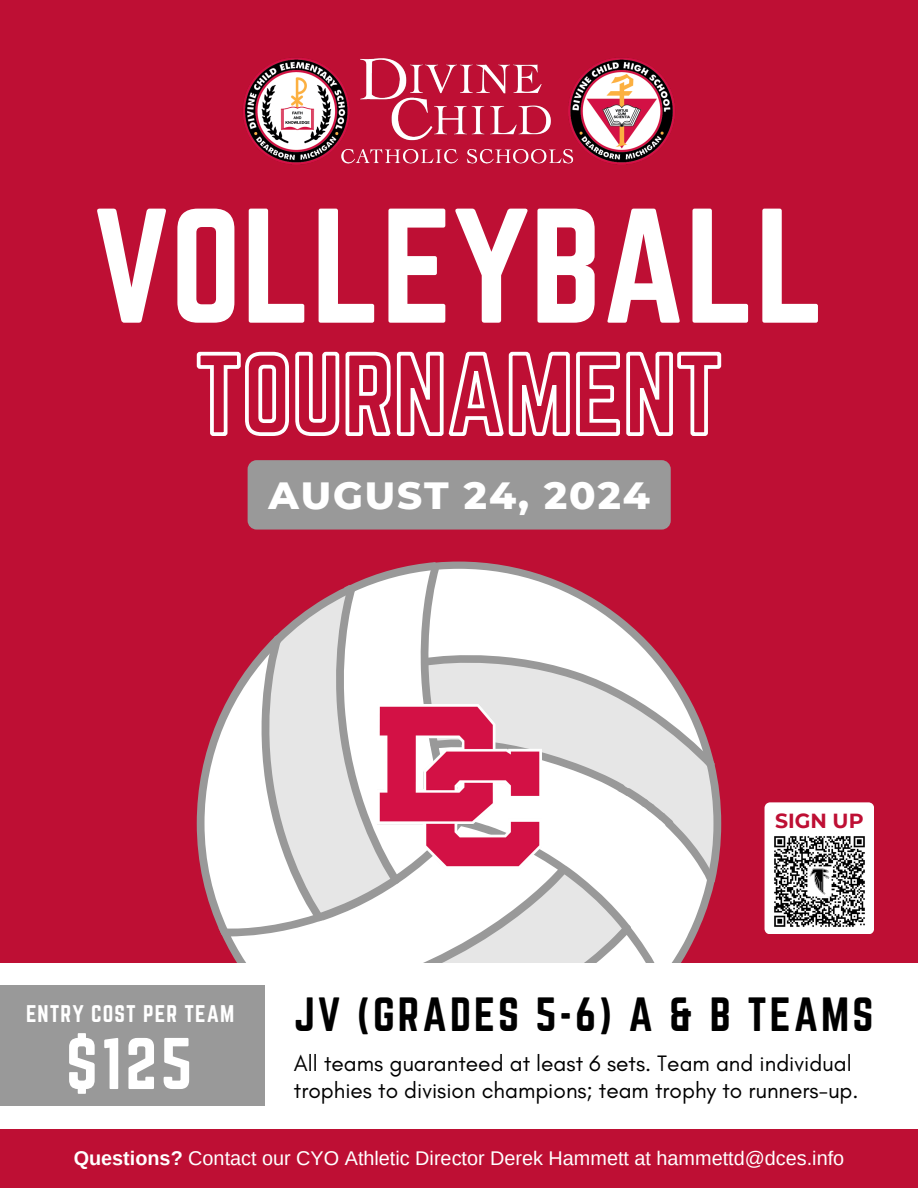
<style>
.page{position:relative;width:918px;height:1188px;background:#be0f34}
.page>*{position:absolute;margin:0;border:0;box-sizing:border-box;transform-origin:0 0}
.t1{font:142.65px "Norwester";color:#fff}
.t2{font:63.9px "Norwester";color:#fff}
.t3{font:42px "Norwester";letter-spacing:.07em;color:#000}
.t4{font:800 38.7px "Montserrat";letter-spacing:.05em;color:#fff}
.t5{font:22.65px/26.7px "Glacial Indifference";color:#000}
.t6{font:21.15px "Norwester";letter-spacing:.05em;color:#fff}
.t7{font:700 20.4px "Montserrat";color:#be0f34}
.t8{font:19.8px "Arimo";color:#fff}
.s1{font-weight:700}
</style>
<div class="page">
<svg style="left:201px;top:565px;width:520px;height:398px"></svg>
<div style="left:0;top:963px;width:918px;height:166px;background:#fff"></div>
<img style="left:243px;top:57px;width:432px;height:108px">
<div style="left:248px;top:460px;width:423px;height:70px;background:#999;border-radius:9px"></div>
<div style="left:0;top:986px;width:265px;height:120px;background:#999"></div>
<img style="left:377px;top:704px;width:164px;height:165px">
<svg style="left:196px;top:351px;width:526px;height:85px"></svg>
<div style="left:765px;top:802px;width:109px;height:132px;background:#fff"></div>
<img style="left:771px;top:834px;width:97px;height:96px">
<p class="t1" style="left:93px;top:180px;width:734px">VOLLEYBALL</p>
<h3 class="t4" style="left:268px;top:471px;width:383px">AUGUST 24, 2024</h3>
<h4 class="t7" style="left:775px;top:809px;width:90px">SIGN UP</h4>
<p class="t6" style="left:26px;top:1000px;width:210px">ENTRY COST PER TEAM</p>
<p class="t2" style="left:66px;top:1025px;width:128px">$125</p>
<h3 class="t3" style="left:294px;top:989px;width:581px">JV (GRADES 5-6) A &amp; B TEAMS</h3>
<p class="t5" style="left:294px;top:1050px;width:566px">All teams guaranteed at least 6 sets. Team and individual trophies to division champions; team trophy to runners-up.</p>
<h5 class="t8" style="left:74px;top:1147px;width:772px"><span class="s1">Questions?</span> Contact our CYO Athletic Director Derek Hammett at hammettd@dces.info</h5>
</div>
